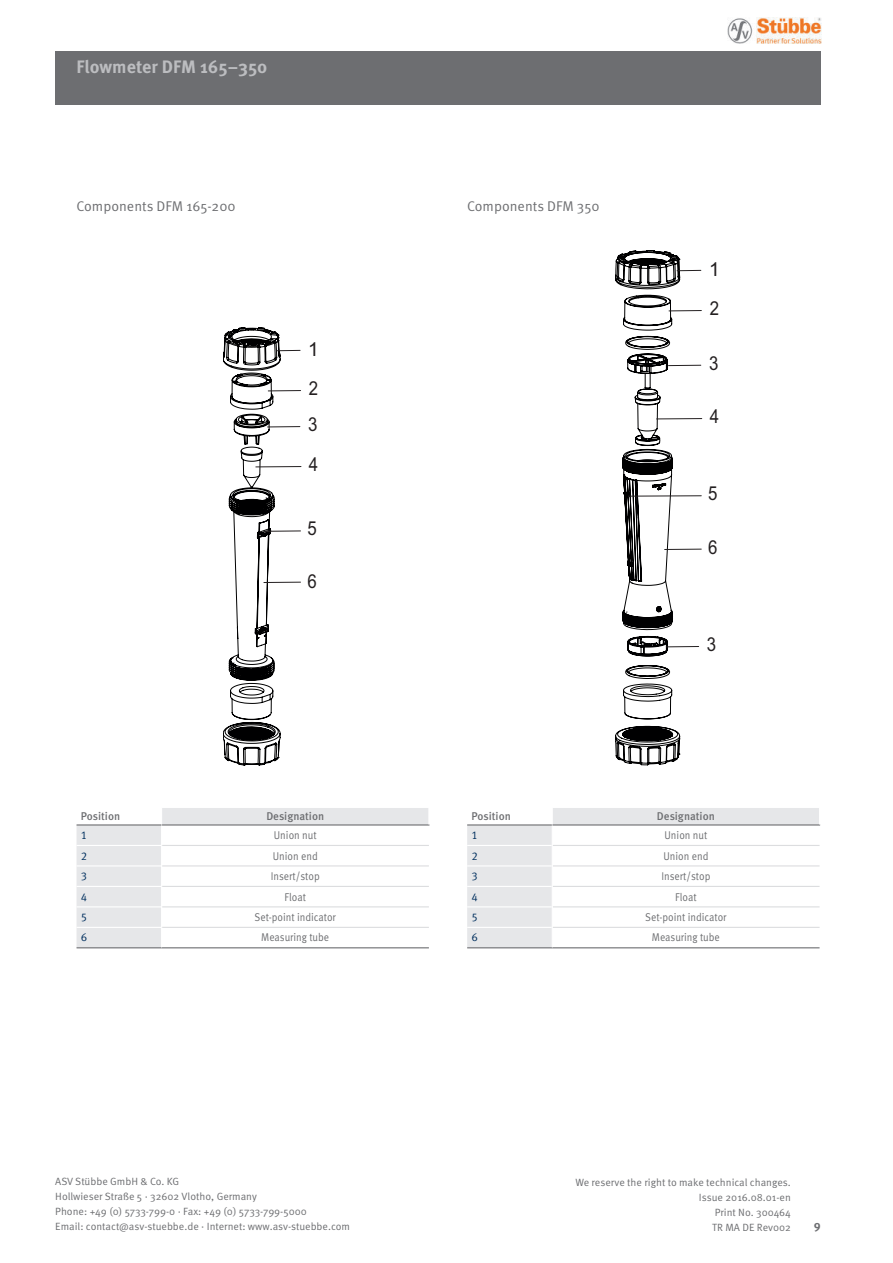
<style>
.page{position:relative;width:893px;height:1263px;background:#fff}
.page>*{position:absolute;margin:0;border:0;box-sizing:border-box;transform-origin:0 0}
.t1{font:19.2px "Arial";color:#231f20;scale:.88 1}
.t2{font:19.2px/38.7px "Arial";color:#231f20}
.t3{font:700 18px "Meta Pro";color:#bcbdc0}
.t4{font:14.1px "Meta Pro Norm";color:#6d6e71}
.t5{font:700 12px "Meta Pro";color:#6d6e71}
.t6{font:11.25px "Meta Pro Norm";color:#6d6e71;scale:.9 1}
.t7{font:500 11.25px "Meta Pro";color:#6d6e71}
.t8{font:11.25px "Meta Pro Norm";color:#002f5e}
.t9{font:10.5px/15px "Meta Pro Norm";color:#6d6e71}
</style>
<div class="page">
<div style="left:55px;top:51px;width:766px;height:53px;background:#6d6e71"></div>
<img style="left:728px;top:18px;width:94px;height:26px">
<hr style="left:256px;top:466px;width:45px;height:1px;background:#231f20">
<svg style="left:223px;top:327px;width:77px;height:438px"></svg>
<hr style="left:268px;top:390px;width:33px;height:1px;background:#231f20">
<hr style="left:268px;top:426px;width:32px;height:1px;background:#231f20">
<svg style="left:77px;top:808px;width:352px;height:139px"></svg>
<hr style="left:162px;top:824px;width:267px;height:1px;background:#6d6e71">
<hr style="left:77px;top:865px;width:84px;height:1px;background:#fff">
<hr style="left:162px;top:865px;width:267px;height:1px;background:#dcdddf">
<hr style="left:162px;top:886px;width:267px;height:1px;background:#dcdddf">
<hr style="left:77px;top:947px;width:85px;height:1px;background:#6d6e71">
<hr style="left:162px;top:947px;width:267px;height:1px;background:#6d6e71">
<hr style="left:77px;top:824px;width:85px;height:1px;background:#6d6e71">
<hr style="left:162px;top:845px;width:267px;height:1px;background:#dcdddf">
<hr style="left:162px;top:906px;width:267px;height:1px;background:#dcdddf">
<hr style="left:162px;top:927px;width:267px;height:1px;background:#dcdddf">
<svg style="left:428px;top:808px;width:1px;height:16px"></svg>
<hr style="left:77px;top:845px;width:84px;height:1px;background:#fff">
<hr style="left:77px;top:886px;width:84px;height:1px;background:#fff">
<hr style="left:77px;top:906px;width:84px;height:1px;background:#fff">
<hr style="left:77px;top:927px;width:84px;height:1px;background:#fff">
<svg style="left:161px;top:808px;width:1px;height:139px"></svg>
<hr style="left:657px;top:418px;width:45px;height:1px;background:#231f20">
<svg style="left:615px;top:250px;width:86px;height:515px"></svg>
<hr style="left:669px;top:310px;width:32px;height:1px;background:#231f20">
<svg style="left:467px;top:808px;width:353px;height:139px"></svg>
<hr style="left:552px;top:824px;width:268px;height:1px;background:#6d6e71">
<hr style="left:467px;top:865px;width:85px;height:1px;background:#fff">
<hr style="left:553px;top:865px;width:267px;height:1px;background:#dcdddf">
<hr style="left:553px;top:886px;width:267px;height:1px;background:#dcdddf">
<hr style="left:467px;top:947px;width:85px;height:1px;background:#6d6e71">
<hr style="left:552px;top:947px;width:268px;height:1px;background:#6d6e71">
<hr style="left:467px;top:824px;width:85px;height:1px;background:#6d6e71">
<hr style="left:553px;top:845px;width:267px;height:1px;background:#dcdddf">
<hr style="left:553px;top:906px;width:267px;height:1px;background:#dcdddf">
<hr style="left:553px;top:927px;width:267px;height:1px;background:#dcdddf">
<svg style="left:819px;top:808px;width:1px;height:16px"></svg>
<hr style="left:467px;top:845px;width:85px;height:1px;background:#fff">
<hr style="left:467px;top:886px;width:85px;height:1px;background:#fff">
<hr style="left:467px;top:906px;width:85px;height:1px;background:#fff">
<hr style="left:467px;top:927px;width:85px;height:1px;background:#fff">
<svg style="left:552px;top:808px;width:1px;height:139px"></svg>
<h2 class="t3" style="left:77px;top:59px;width:192px">Flowmeter DFM 165–350</h2>
<h3 class="t4" style="left:77px;top:200px;width:161px">Components DFM 165-200</h3>
<h1 class="t2" style="left:308px;top:332px;width:12px">1<br>2</h1>
<h1 class="t1" style="left:308px;top:417px;width:12px">3</h1>
<h1 class="t1" style="left:309px;top:457px;width:12px">4</h1>
<h1 class="t1" style="left:307px;top:521px;width:12px">5</h1>
<h1 class="t1" style="left:307px;top:573px;width:12px">6</h1>
<p class="t7" style="left:81px;top:811px;width:41px">Position</p>
<p class="t7" style="left:266px;top:811px;width:59px">Designation</p>
<p class="t8" style="left:81px;top:830px;width:8px">1</p>
<p class="t6" style="left:274px;top:830px;width:49px">Union nut</p>
<p class="t8" style="left:81px;top:851px;width:8px">2</p>
<p class="t6" style="left:273px;top:851px;width:52px">Union end</p>
<p class="t8" style="left:81px;top:871px;width:8px">3</p>
<p class="t6" style="left:271px;top:871px;width:56px">Insert/stop</p>
<p class="t8" style="left:81px;top:892px;width:8px">4</p>
<p class="t6" style="left:285px;top:892px;width:25px">Float</p>
<p class="t8" style="left:81px;top:912px;width:8px">5</p>
<p class="t6" style="left:255px;top:912px;width:92px">Set-point indicator</p>
<p class="t8" style="left:81px;top:933px;width:8px">6</p>
<p class="t6" style="left:261px;top:933px;width:77px">Measuring tube</p>
<h3 class="t4" style="left:467px;top:200px;width:134px">Components DFM 350</h3>
<h1 class="t2" style="left:709px;top:252px;width:12px">1<br>2</h1>
<h1 class="t1" style="left:709px;top:356px;width:12px">3</h1>
<h1 class="t1" style="left:710px;top:409px;width:12px">4</h1>
<h1 class="t1" style="left:708px;top:486px;width:12px">5</h1>
<h1 class="t1" style="left:708px;top:540px;width:12px">6</h1>
<h1 class="t1" style="left:707px;top:637px;width:12px">3</h1>
<p class="t7" style="left:471px;top:811px;width:41px">Position</p>
<p class="t7" style="left:657px;top:811px;width:59px">Designation</p>
<p class="t8" style="left:471px;top:830px;width:8px">1</p>
<p class="t6" style="left:664px;top:830px;width:49px">Union nut</p>
<p class="t8" style="left:471px;top:851px;width:8px">2</p>
<p class="t6" style="left:663px;top:851px;width:52px">Union end</p>
<p class="t8" style="left:471px;top:871px;width:8px">3</p>
<p class="t6" style="left:661px;top:871px;width:56px">Insert/stop</p>
<p class="t8" style="left:471px;top:892px;width:8px">4</p>
<p class="t6" style="left:675px;top:892px;width:25px">Float</p>
<p class="t8" style="left:471px;top:912px;width:8px">5</p>
<p class="t6" style="left:645px;top:912px;width:92px">Set-point indicator</p>
<p class="t8" style="left:471px;top:933px;width:8px">6</p>
<p class="t6" style="left:652px;top:933px;width:77px">Measuring tube</p>
<p class="t9" style="left:55px;top:1175px;width:296px">ASV Stübbe GmbH &amp; Co. KG<br>Hollwieser Straße 5 · 32602 Vlotho, Germany<br>Phone: +49 (0) 5733-799-0 · Fax: +49 (0) 5733-799-5000<br>Email: contact@asv-stuebbe.de · Internet: www.asv-stuebbe.com</p>
<p class="t9" style="left:575px;top:1176px;width:217px;text-align:right">We reserve the right to make technical changes.<br>Issue 2016.08.01-en<br>Print No. 300464<br>TR MA DE Rev002</p>
<p class="t5" style="left:814px;top:1222px;width:8px">9</p>
</div>
